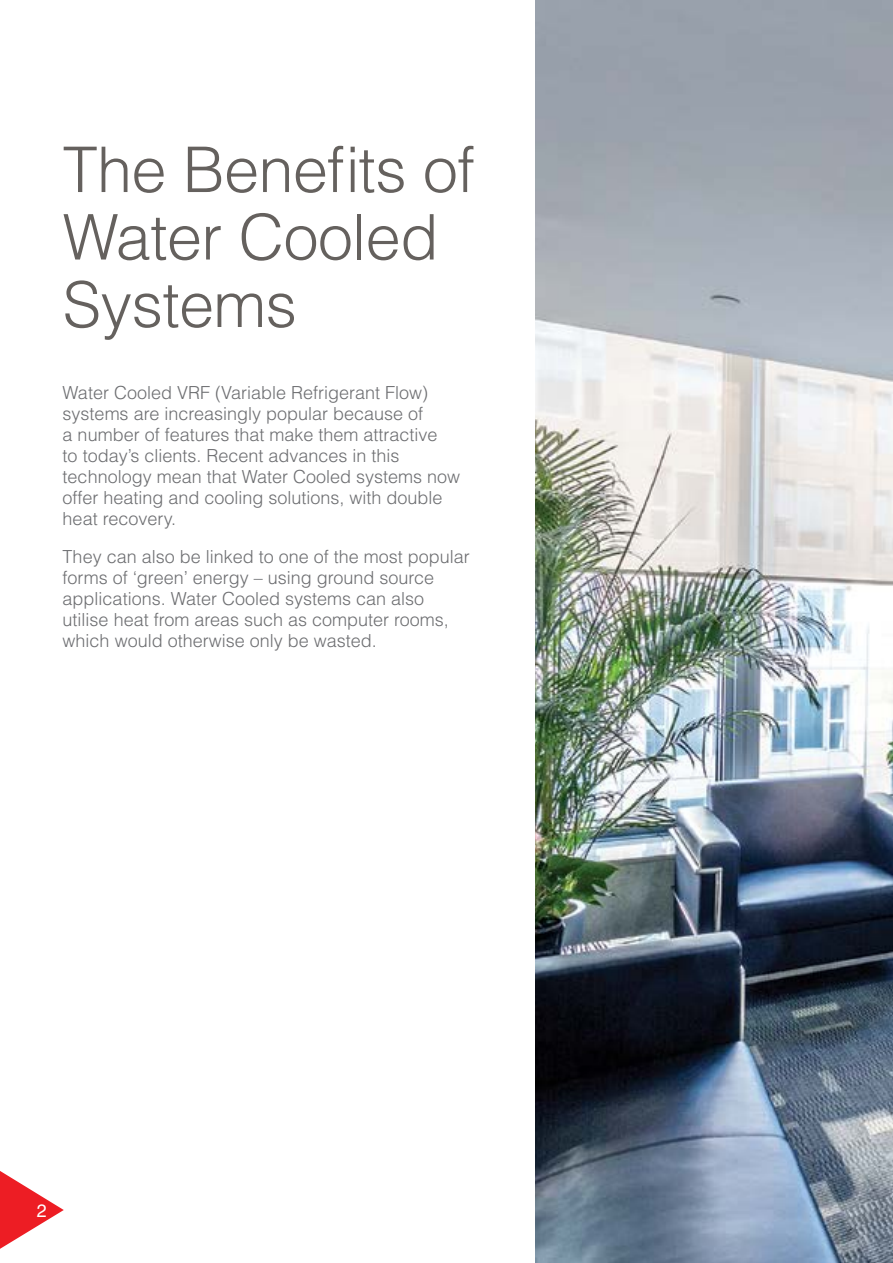
<style>
.page{position:relative;width:893px;height:1263px;background:#fff}
.page>*{position:absolute;margin:0;border:0;box-sizing:border-box;transform-origin:0 0}
.t1{font:300 63px/67.5px "Helvetica";letter-spacing:-.01em;color:#65615e}
.t2{font:300 18px/21px "Helvetica";color:#6d6e71}
.t3{font:18px "Helvetica";color:#fff}
</style>
<div class="page">
<svg style="left:0;top:1171px;width:64px;height:78px"></svg>
<img style="left:536px;top:0;width:357px;height:1263px">
<h1 class="t1" style="left:63px;top:134px;width:414px">The Benefits of<br>Water Cooled<br>Systems</h1>
<p class="t2" style="left:63px;top:381px;width:399px">Water Cooled VRF (Variable Refrigerant Flow) systems are increasingly popular because of<br>a number of features that make them attractive<br>to today’s clients. Recent advances in this technology mean that Water Cooled systems now offer heating and cooling solutions, with double heat recovery.</p>
<p class="t2" style="left:63px;top:545px;width:409px">They can also be linked to one of the most popular forms of ‘green’ energy – using ground source applications. Water Cooled systems can also utilise heat from areas such as computer rooms, which would otherwise only be wasted.</p>
<p class="t3" style="left:37px;top:1200px;width:12px">2</p>
</div>
